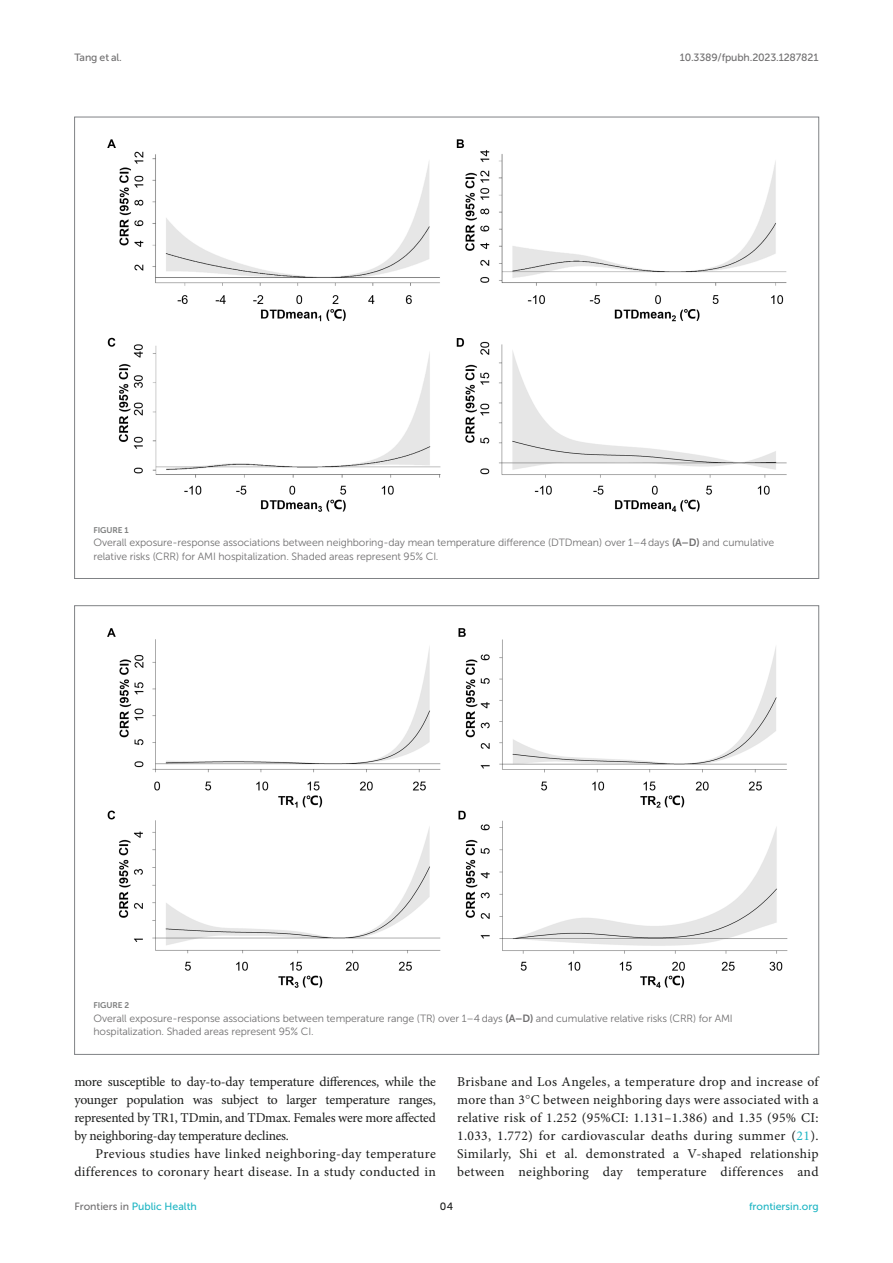
<style>
.page{position:relative;width:893px;height:1263px;background:#fff}
.page>*{position:absolute;margin:0;border:0;box-sizing:border-box;transform-origin:0 0}
.TEXT{font:13.5px/18px "Minion Pro";letter-spacing:.025em;color:#1b1c1b;text-align:right}
.TEXT_FLUSH{font:13.5px/18px "Minion Pro";letter-spacing:-.015em;color:#1b1c1b;text-align:justify}
.FIG_LEG{font:10.5px/13.5px "Museo Sans 300";letter-spacing:-.01em;color:#706f70}
.t1{font:10.5px "Museo Sans 500";color:#1db5c3}
.t2{font:10.5px "Museo Sans 500";letter-spacing:-.015em;color:#706f70}
.t3{font:10.5px "Museo Sans 500";color:#1b1c1b}
.FIG_HD{font:8.25px "Museo Sans 700";letter-spacing:-.01em;color:#7e7f7f}
.s1{font-family:"Museo Sans 700"}
.s2{font-family:"STIX"}
.s3{color:#1db5c3}
.s4{color:#706f70}
</style>
<div class="page">
<img style="left:107px;top:139px;width:680px;height:373px">
<img style="left:107px;top:628px;width:681px;height:360px">
<p class="t2" style="left:74px;top:51px;width:49px">Tang et al.</p>
<p class="t2" style="left:680px;top:51px;width:140px">10.3389/fpubh.2023.1287821</p>
<p class="FIG_HD" style="left:94px;top:525px;width:37px">FIGURE 1</p>
<p class="FIG_LEG" style="left:94px;top:536px;width:682px">Overall exposure-response associations between neighboring-day mean temperature difference (DTDmean) over 1–4 days <span class="s1">(A–D)</span> and cumulative relative risks (CRR) for AMI hospitalization. Shaded areas represent 95% CI.</p>
<p class="FIG_HD" style="left:94px;top:1001px;width:37px">FIGURE 2</p>
<p class="FIG_LEG" style="left:94px;top:1012px;width:641px">Overall exposure-response associations between temperature range (TR) over 1–4 days <span class="s1">(A–D)</span> and cumulative relative risks (CRR) for AMI hospitalization. Shaded areas represent 95% CI.</p>
<p class="TEXT_FLUSH" style="left:74px;top:1073px;width:363px">more susceptible to day-to-day temperature differences, while the younger population was subject to larger temperature ranges, represented by TR1, TDmin, and TDmax. Females were more affected by neighboring-day temperature declines.</p>
<p class="TEXT" style="left:74px;top:1145px;width:363px">Previous studies have linked neighboring-day temperature differences to coronary heart disease. In a study conducted in</p>
<p class="TEXT" style="left:457px;top:1073px;width:363px;text-align:justify">Brisbane and Los Angeles, a temperature drop and increase of more than 3<span class="s2">°</span>C between neighboring days were associated with a relative risk of 1.252 (95%CI: 1.131–1.386) and 1.35 (95% CI:<br>1.033, 1.772) for cardiovascular deaths during summer (<span class="s3">21</span>).<br>Similarly, Shi et al. demonstrated a V-shaped relationship between neighboring day temperature differences and</p>
<p class="t1" style="left:74px;top:1200px;width:124px"><span class="s4">Frontiers in</span> Public Health</p>
<p class="t3" style="left:440px;top:1200px;width:15px">04</p>
<p class="t1" style="left:749px;top:1200px;width:71px">frontiersin.org</p>
</div>
